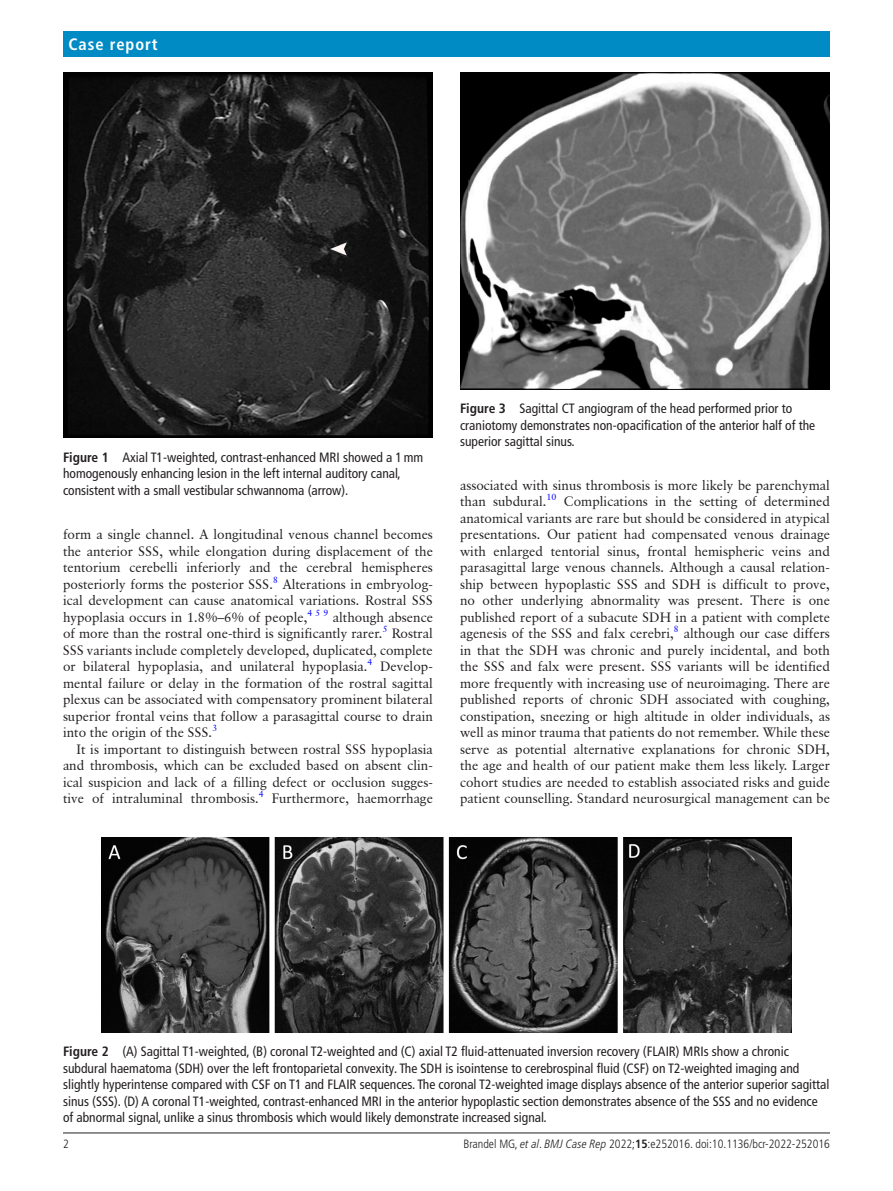
<style>
.page{position:relative;width:893px;height:1191px;background:#fff}
.page>*{position:absolute;margin:0;border:0;box-sizing:border-box;transform-origin:0 0}
.t1{font:700 condensed 16.5px "Frutiger LT Pro";letter-spacing:.055em;color:#fff}
.t2{font:13.5px/16.5px "Classical Garamond BT";color:#231f20;text-align:justify}
.t3{font:condensed 13.5px/16.5px "Frutiger LT Pro";color:#231f20}
.t4{font:300 condensed 12px "Frutiger LT Pro";color:#231f20}
.s1{font-weight:700}
.s2{font-style:italic}
</style>
<div class="page">
<hr style="left:63px;top:1132px;width:767px;height:1px;background:#231f20">
<div style="left:63px;top:31px;width:767px;height:25px;background:#008bc5"></div>
<img style="left:63px;top:72px;width:370px;height:365px">
<img style="left:101px;top:838px;width:691px;height:194px">
<img style="left:460px;top:72px;width:370px;height:317px">
<p class="t1" style="left:69px;top:34px;width:91px">Case report</p>
<p class="t3" style="left:63px;top:449px;width:362px"><span class="s1">Figure 1</span> Axial T1-weighted, contrast-enhanced MRI showed a 1mm homogenously enhancing lesion in the left internal auditory canal, consistent with a small vestibular schwannoma (arrow).</p>
<p class="t2" style="left:63px;top:526px;width:371px">form a single channel. A longitudinal venous channel becomes the anterior SSS, while elongation during displacement of the tentorium cerebelli inferiorly and the cerebral hemispheres posteriorly forms the posterior SSS.<sup>8</sup> Alterations in embryolog&shy;ical development can cause anatomical variations. Rostral SSS hypoplasia occurs in 1.8%–6% of people,<sup>4</sup> <sup>5</sup> <sup>9</sup> although absence of more than the rostral one-third is significantly rarer.<sup>5</sup> Rostral SSS variants include completely developed, duplicated, complete or bilateral hypoplasia, and unilateral hypoplasia.<sup>4</sup> Develop&shy;mental failure or delay in the formation of the rostral sagittal plexus can be associated with compensatory prominent bilateral superior frontal veins that follow a parasagittal course to drain into the origin of the SSS.<sup>3</sup></p>
<p class="t2" style="left:63px;top:740px;width:371px;text-indent:14px">It is important to distinguish between rostral SSS hypoplasia and thrombosis, which can be excluded based on absent clin&shy;ical suspicion and lack of a filling defect or occlusion sugges&shy;tive of intraluminal thrombosis.<sup>4</sup> Furthermore, haemorrhage</p>
<p class="t3" style="left:460px;top:400px;width:357px"><span class="s1">Figure 3</span> Sagittal CT angiogram of the head performed prior to craniotomy demonstrates non-opacification of the anterior half of the superior sagittal sinus.</p>
<p class="t2" style="left:460px;top:477px;width:371px">associated with sinus thrombosis is more likely be parenchymal than subdural.<sup>10</sup> Complications in the setting of determined anatomical variants are rare but should be considered in atypical presentations. Our patient had compensated venous drainage with enlarged tentorial sinus, frontal hemispheric veins and parasagittal large venous channels. Although a causal relation&shy;ship between hypoplastic SSS and SDH is difficult to prove, no other underlying abnormality was present. There is one published report of a subacute SDH in a patient with complete agenesis of the SSS and falx cerebri,<sup>8</sup> although our case differs in that the SDH was chronic and purely incidental, and both the SSS and falx were present. SSS variants will be identified more frequently with increasing use of neuroimaging. There are published reports of chronic SDH associated with coughing, constipation, sneezing or high altitude in older individuals, as well as minor trauma that patients do not remember. While these serve as potential alternative explanations for chronic SDH, the age and health of our patient make them less likely. Larger cohort studies are needed to establish associated risks and guide patient counselling. Standard neurosurgical management can be</p>
<p class="t3" style="left:63px;top:1043px;width:768px"><span class="s1">Figure 2</span> (A) Sagittal T1-weighted, (B) coronal T2-weighted and (C) axial T2 fluid-attenuated inversion recovery (FLAIR) MRIs show a chronic subdural haematoma (SDH) over the left frontoparietal convexity. The SDH is isointense to cerebrospinal fluid (CSF) on T2-weighted imaging and slightly hyperintense compared with CSF on T1 and FLAIR sequences. The coronal T2-weighted image displays absence of the anterior superior sagittal sinus (SSS). (D) A coronal T1-weighted, contrast-enhanced MRI in the anterior hypoplastic section demonstrates absence of the SSS and no evidence of abnormal signal, unlike a sinus thrombosis which would likely demonstrate increased signal.</p>
<p class="t4" style="left:63px;top:1136px;width:7px">2</p>
<p class="t4" style="left:463px;top:1136px;width:368px">Brandel MG, <span class="s2">et al</span>. <span class="s2">BMJ Case Rep</span> 2022;<span class="s1">15</span>:e252016. doi:10.1136/bcr-2022-252016</p>
</div>
